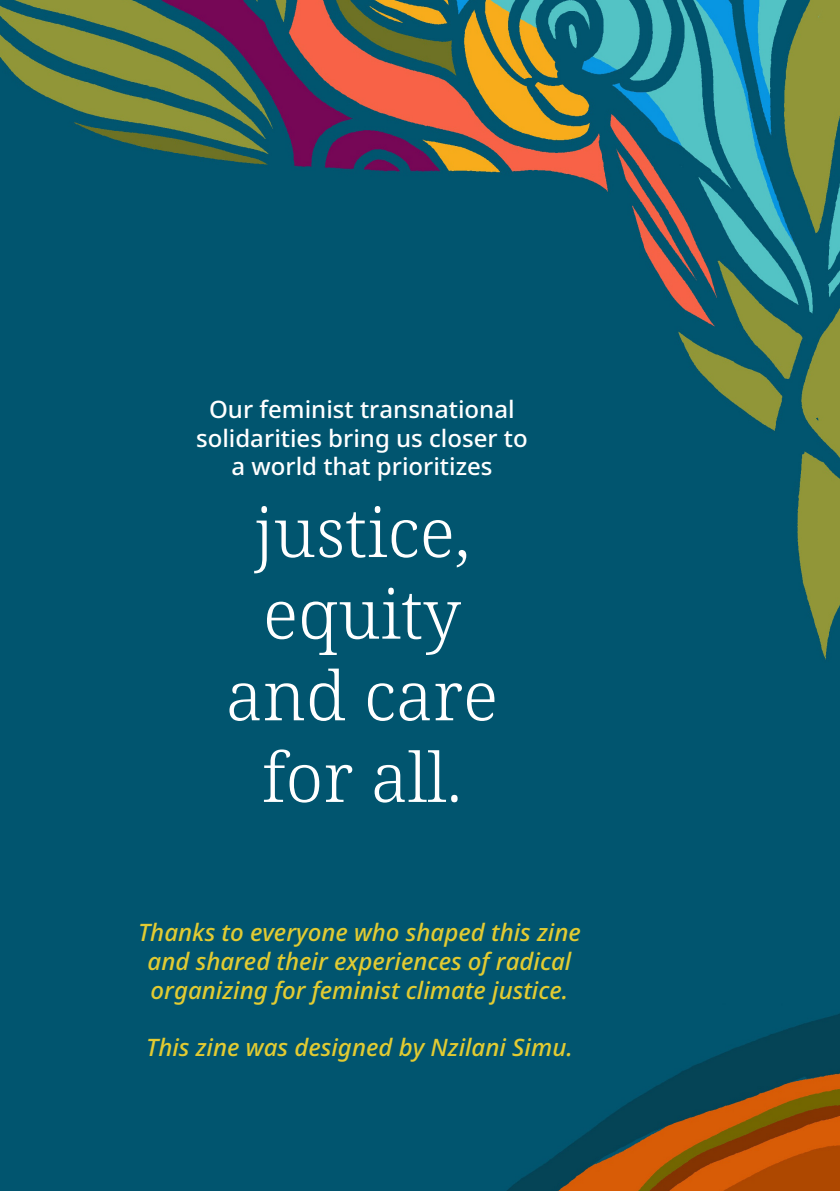
<style>
.page{position:relative;width:840px;height:1191px;background:#fff}
.page>*{position:absolute;margin:0;border:0;box-sizing:border-box;transform-origin:0 0}
.t1{font:68px "Noto Serif";color:#fff}
.t2{font:italic 500 24px/28.8px "Noto Sans";color:#e2cb32;text-align:center}
.t3{font:500 24px/28.8px "Noto Sans";color:#fff;text-align:center}
</style>
<div class="page">
<img style="left:0;top:0;width:839px;height:1191px">
<p class="t3" style="left:196px;top:395px;width:333px">Our feminist transnational solidarities bring us closer to a world that prioritizes</p>
<p class="t1" style="left:254px;top:486px;width:217px">justice,</p>
<p class="t1" style="left:263px;top:567px;width:199px">equity</p>
<p class="t1" style="left:226px;top:649px;width:273px">and care</p>
<p class="t1" style="left:262px;top:730px;width:201px">for all.</p>
<p class="t2" style="left:138px;top:918px;width:444px">Thanks to everyone who shaped this zine and shared their experiences of radical organizing for feminist climate justice.</p>
<p class="t2" style="left:146px;top:1033px;width:428px">This zine was designed by Nzilani Simu.</p>
</div>
